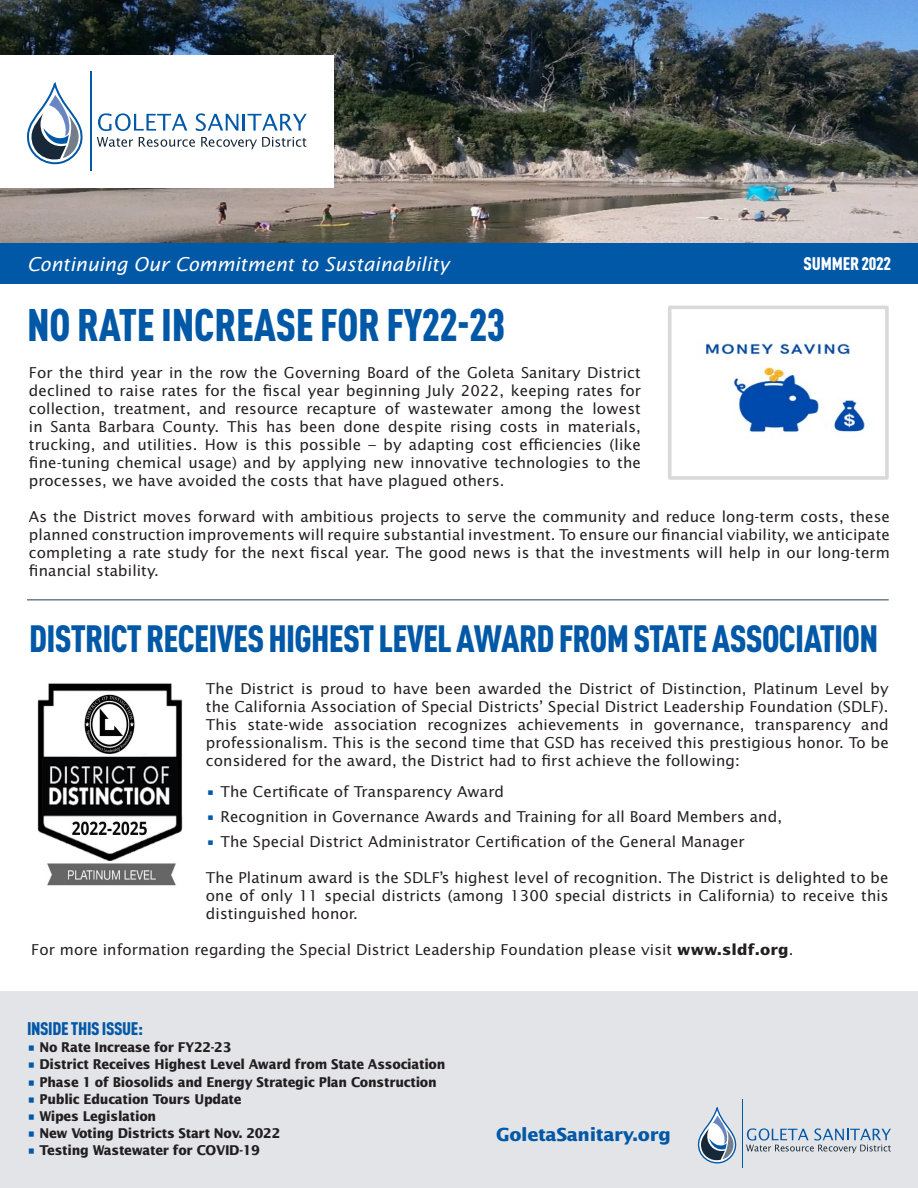
<style>
.page{position:relative;width:918px;height:1188px;background:#fff}
.page>*{position:absolute;margin:0;border:0;box-sizing:border-box;transform-origin:0 0}
.t1{font:900 condensed 45px "DIN Pro";letter-spacing:-.005em;color:#0158a6;scale:.96 1}
.t2{font:900 condensed 37.5px "DIN Pro";letter-spacing:-.02em;color:#0158a6;scale:.96 1}
.t3{font:italic 19.05px "Lucida Sans Std";color:#fff}
.t4{font:700 18px "Lucida Sans Std";letter-spacing:-.02em;color:#0158a6}
.t5{font:900 condensed 18px "DIN Pro";letter-spacing:-.02em;color:#0158a6}
.t6{font:900 condensed 18px "DIN Pro";letter-spacing:-.01em;color:#fff}
.t7{font:15px/18px "Lucida Sans Std";letter-spacing:.005em;color:#231f20;text-align:justify}
.t8{font:700 13.5px "Lucida Sans Std";letter-spacing:-.02em;color:#231f20;scale:.93 1}
.s1{color:#0158a6}
.s2{font-weight:700}
</style>
<div class="page">
<img style="left:0;top:0;width:918px;height:243px">
<div style="left:0;top:55px;width:334px;height:133px;background:#fff"></div>
<svg style="left:98px;top:113px;width:89px;height:18px"></svg>
<svg style="left:196px;top:113px;width:111px;height:18px"></svg>
<svg style="left:97px;top:137px;width:36px;height:10px"></svg>
<svg style="left:139px;top:137px;width:56px;height:10px"></svg>
<svg style="left:201px;top:137px;width:105px;height:12px"></svg>
<hr style="left:90px;top:72px;width:2px;height:99px;background:#0158a6">
<svg style="left:27px;top:82px;width:56px;height:83px"></svg>
<div style="left:0;top:243px;width:918px;height:41px;background:#0158a6"></div>
<div style="left:0;top:991px;width:918px;height:197px;background:#e3e4e7"></div>
<svg style="left:746px;top:1128px;width:145px;height:25px"></svg>
<hr style="left:742px;top:1100px;width:1px;height:68px;background:#0158a6">
<svg style="left:698px;top:1107px;width:39px;height:57px"></svg>
<hr style="left:27px;top:599px;width:862px;height:2px;background:#747d8a">
<img style="left:37px;top:683px;width:146px;height:203px">
<img style="left:698px;top:341px;width:167px;height:92px">
<div style="left:668px;top:306px;width:221px;height:174px;border:4px solid #d9d9d9"></div>
<p class="t3" style="left:27px;top:253px;width:424px">Continuing Our Commitment to Sustainability</p>
<p class="t6" style="left:804px;top:250px;width:89px">SUMMER 2022</p>
<p class="t1" style="left:27px;top:290px;width:499px">NO RATE INCREASE FOR FY22-23</p>
<p class="t7" style="left:29px;top:363px;width:614px">For the third year in the row the Governing Board of the Goleta Sanitary District declined to raise rates for the fiscal year beginning July 2022, keeping rates for collection, treatment, and resource recapture of wastewater among the lowest in Santa Barbara County. This has been done despite rising costs in materials, trucking, and utilities. How is this possible – by adapting cost efficiencies (like fine-tuning chemical usage) and by applying new innovative technologies to the processes, we have avoided the costs that have plagued others.</p>
<p class="t7" style="left:29px;top:507px;width:863px">As the District moves forward with ambitious projects to serve the community and reduce long-term costs, these planned construction improvements will require substantial investment. To ensure our financial viability, we anticipate completing a rate study for the next fiscal year. The good news is that the investments will help in our long-term financial stability.</p>
<p class="t2" style="left:29px;top:610px;width:886px">DISTRICT RECEIVES HIGHEST LEVEL AWARD FROM STATE ASSOCIATION</p>
<p class="t7" style="left:206px;top:680px;width:684px">The District is proud to have been awarded the District of Distinction, Platinum Level by the California Association of Special Districts’ Special District Leadership Foundation (SDLF).<br>This state-wide association recognizes achievements in governance, transparency and professionalism. This is the second time that GSD has received this prestigious honor. To be considered for the award, the District had to first achieve the following:</p>
<p class="t7" style="left:206px;top:783px;width:299px"><span class="s1">•</span> The Certificate of Transparency Award</p>
<p class="t7" style="left:206px;top:808px;width:578px"><span class="s1">•</span> Recognition in Governance Awards and Training for all Board Members and,</p>
<p class="t7" style="left:206px;top:833px;width:540px"><span class="s1">•</span> The Special District Administrator Certification of the General Manager</p>
<p class="t7" style="left:206px;top:869px;width:684px">The Platinum award is the SDLF’s highest level of recognition. The District is delighted to be one of only 11 special districts (among 1300 special districts in California) to receive this distinguished honor.</p>
<p class="t7" style="left:31px;top:941px;width:764px">For more information regarding the Special District Leadership Foundation please visit <span class="s2">www.sldf.org</span>.</p>
<p class="t5" style="left:27px;top:1015px;width:117px">INSIDE THIS ISSUE:</p>
<p class="t8" style="left:27px;top:1040px;width:221px"><span class="s1">•</span> No Rate Increase for FY22-23</p>
<p class="t8" style="left:27px;top:1057px;width:452px"><span class="s1">•</span> District Receives Highest Level Award from State Association</p>
<p class="t8" style="left:27px;top:1074px;width:442px"><span class="s1">•</span> Phase 1 of Biosolids and Energy Strategic Plan Construction</p>
<p class="t8" style="left:27px;top:1091px;width:232px"><span class="s1">•</span> Public Education Tours Update</p>
<p class="t8" style="left:27px;top:1108px;width:141px"><span class="s1">•</span> Wipes Legislation</p>
<p class="t8" style="left:27px;top:1126px;width:274px"><span class="s1">•</span> New Voting Districts Start Nov. 2022</p>
<p class="t8" style="left:27px;top:1143px;width:252px"><span class="s1">•</span> Testing Wastewater for COVID-19</p>
<p class="t4" style="left:496px;top:1124px;width:176px">GoletaSanitary.org</p>
</div>
